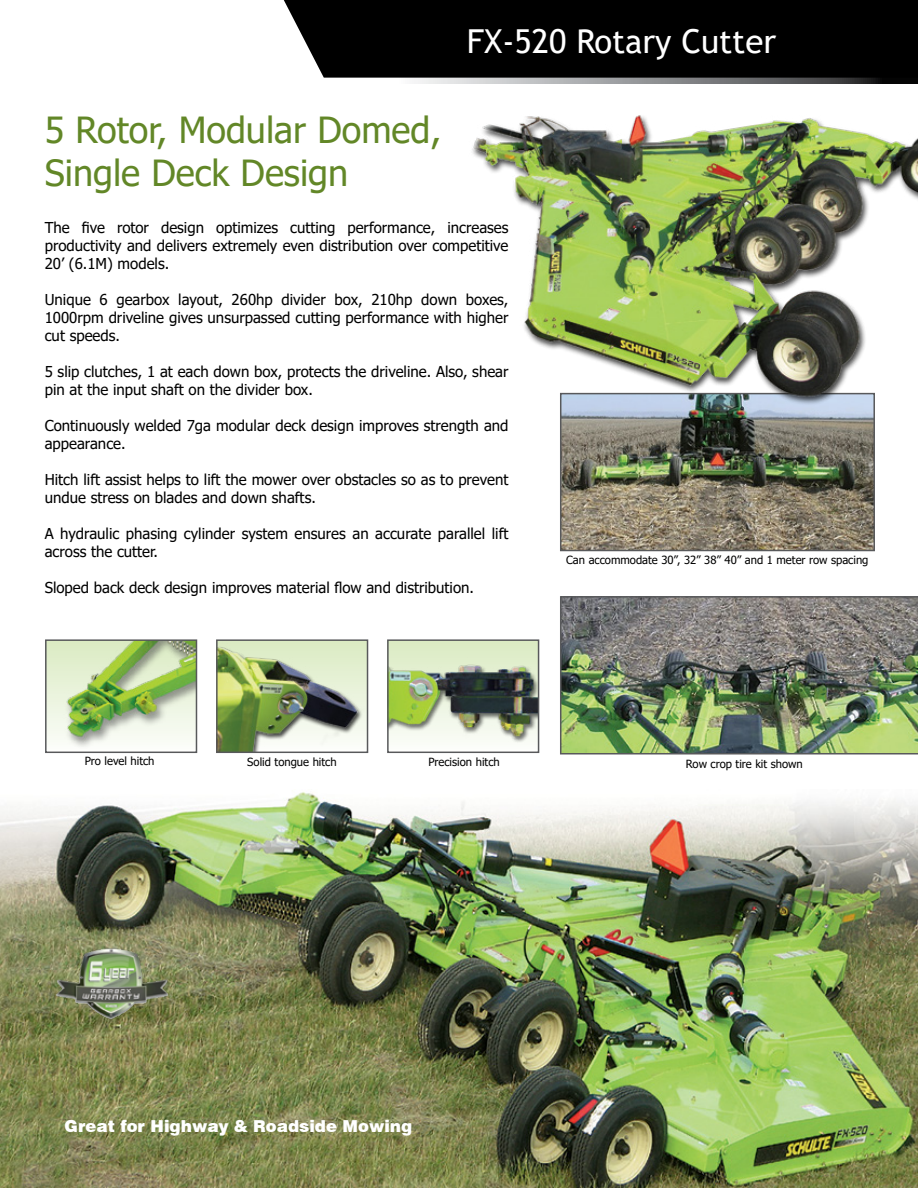
<style>
.page{position:relative;width:918px;height:1188px;background:#fff}
.page>*{position:absolute;margin:0;border:0;box-sizing:border-box;transform-origin:0 0}
.t1{font:36px/43.2px "Tahoma";color:#628727}
.t2{font:33px "Trebuchet MS";color:#fff}
.t3{font:900 16.5px "Swiss 721 BT";color:#fff}
.t4{font:15px/18px "Tahoma";color:#000}
.t5{font:11.25px "Tahoma";color:#000}
</style>
<div class="page">
<svg style="left:414px;top:78px;width:504px;height:6px;background:#858688"></svg>
<div style="left:284px;top:0;width:634px;height:78px;background:#000"></div>
<img style="left:0;top:792px;width:918px;height:396px">
<img style="left:560px;top:596px;width:358px;height:158px">
<img style="left:48px;top:642px;width:146px;height:105px">
<div style="left:45px;top:639px;width:152px;height:114px;border:2px solid #58595b"></div>
<img style="left:219px;top:642px;width:146px;height:108px">
<div style="left:216px;top:639px;width:152px;height:114px;border:2px solid #58595b"></div>
<img style="left:390px;top:642px;width:146px;height:101px">
<div style="left:387px;top:639px;width:152px;height:114px;border:2px solid #58595b"></div>
<img style="left:563px;top:412px;width:309px;height:136px">
<div style="left:560px;top:393px;width:315px;height:158px;border:2px solid #58595b"></div>
<img style="left:472px;top:115px;width:446px;height:297px">
<img style="left:53px;top:946px;width:119px;height:75px">
<h1 class="t1" style="left:45px;top:110px;width:398px">5 Rotor, Modular Domed,<br>Single Deck Design</h1>
<h2 class="t2" style="left:467px;top:20px;width:311px">FX-520 Rotary Cutter</h2>
<p class="t4" style="left:45px;top:219px;width:465px;text-align:justify">The five rotor design optimizes cutting performance, increases productivity and delivers extremely even distribution over competitive 20’ (6.1M) models.</p>
<p class="t4" style="left:45px;top:291px;width:465px;text-align:justify">Unique 6 gearbox layout, 260hp divider box, 210hp down boxes, 1000rpm driveline gives unsurpassed cutting performance with higher cut speeds.</p>
<p class="t4" style="left:45px;top:363px;width:465px">5 slip clutches, 1 at each down box, protects the driveline. Also, shear pin at the input shaft on the divider box.</p>
<p class="t4" style="left:45px;top:417px;width:465px">Continuously welded 7ga modular deck design improves strength and appearance.</p>
<p class="t4" style="left:45px;top:471px;width:465px">Hitch lift assist helps to lift the mower over obstacles so as to prevent undue stress on blades and down shafts.</p>
<p class="t4" style="left:45px;top:525px;width:465px">A hydraulic phasing cylinder system ensures an accurate parallel lift across the cutter.</p>
<p class="t4" style="left:45px;top:579px;width:431px">Sloped back deck design improves material flow and distribution.</p>
<p class="t5" style="left:566px;top:553px;width:304px">Can accommodate 30”, 32” 38” 40” and 1 meter row spacing</p>
<p class="t5" style="left:85px;top:754px;width:71px">Pro level hitch</p>
<p class="t5" style="left:247px;top:754px;width:91px">Solid tongue hitch</p>
<p class="t5" style="left:428px;top:754px;width:73px">Precision hitch</p>
<p class="t5" style="left:686px;top:756px;width:119px">Row crop tire kit shown</p>
<p class="t3" style="left:65px;top:1117px;width:349px">Great for Highway &amp; Roadside Mowing</p>
</div>
